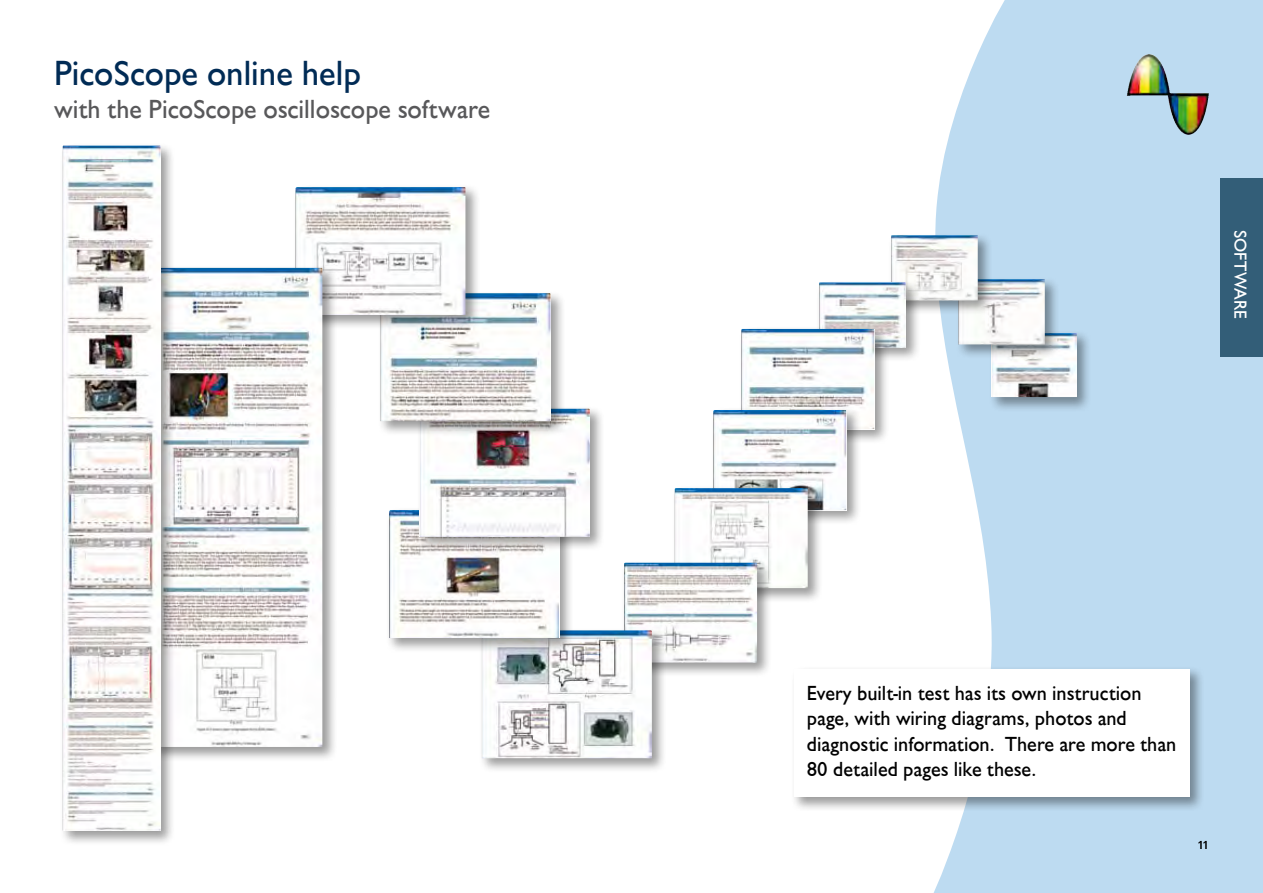
<style>
.page{position:relative;width:1263px;height:893px;background:#fff}
.page>*{position:absolute;margin:0;border:0;box-sizing:border-box;transform-origin:0 0}
.t1{font:500 36px "Chantilly";color:#002b55}
.t2{font:500 27px "Chantilly";color:#58585a}
.t3{font:500 21px/25.2px "Chantilly";color:#000}
.t4{font:500 18px "Chantilly";color:#fff}
.t5{font:12px "Chantilly";color:#000}
</style>
<div class="page">
<svg style="left:933px;top:0;width:330px;height:893px;background:#c2ddf1"></svg>
<div style="left:1220px;top:179px;width:43px;height:178px;background:#335e78"></div>
<div style="left:988px;top:330px;width:103px;height:82px;background:#000;opacity:.4"></div>
<img style="left:992px;top:333px;width:85px;height:64px">
<div style="left:955px;top:276px;width:104px;height:83px;background:#000;opacity:.4"></div>
<img style="left:958px;top:279px;width:87px;height:65px">
<div style="left:888px;top:232px;width:104px;height:83px;background:#000;opacity:.4"></div>
<img style="left:891px;top:235px;width:87px;height:65px">
<div style="left:816px;top:279px;width:104px;height:83px;background:#000;opacity:.4"></div>
<img style="left:819px;top:282px;width:87px;height:66px">
<div style="left:738px;top:325px;width:151px;height:119px;background:#000;opacity:.4"></div>
<img style="left:741px;top:329px;width:133px;height:100px">
<div style="left:710px;top:406px;width:151px;height:119px;background:#000;opacity:.4"></div>
<img style="left:713px;top:410px;width:133px;height:100px">
<div style="left:671px;top:485px;width:151px;height:118px;background:#000;opacity:.4"></div>
<img style="left:675px;top:488px;width:133px;height:100px">
<div style="left:621px;top:559px;width:151px;height:118px;background:#000;opacity:.4"></div>
<img style="left:624px;top:563px;width:133px;height:100px">
<div style="left:790px;top:665px;width:414px;height:146px;background:#000;opacity:.4"></div>
<div style="left:794px;top:669px;width:396px;height:128px;background:#fff"></div>
<div style="left:479px;top:627px;width:188px;height:146px;background:#000;opacity:.4"></div>
<img style="left:482px;top:630px;width:170px;height:128px">
<div style="left:386px;top:507px;width:188px;height:145px;background:#000;opacity:.4"></div>
<img style="left:389px;top:510px;width:170px;height:128px">
<div style="left:416px;top:405px;width:189px;height:146px;background:#000;opacity:.4"></div>
<img style="left:420px;top:409px;width:170px;height:128px">
<div style="left:377px;top:290px;width:189px;height:146px;background:#000;opacity:.4"></div>
<img style="left:381px;top:293px;width:169px;height:128px">
<div style="left:293px;top:184px;width:187px;height:145px;background:#000;opacity:.4"></div>
<img style="left:296px;top:187px;width:169px;height:128px">
<div style="left:149px;top:264px;width:188px;height:498px;background:#000;opacity:.4"></div>
<img style="left:175px;top:268px;width:147px;height:479px">
<div style="left:59px;top:142px;width:116px;height:703px;background:#000;opacity:.4"></div>
<img style="left:63px;top:146px;width:98px;height:684px">
<img style="left:1127px;top:54px;width:44px;height:56px">
<h1 class="t1" style="left:54px;top:54px;width:309px">PicoScope online help</h1>
<p class="t2" style="left:54px;top:94px;width:438px">with the PicoScope oscilloscope software</p>
<p class="t4" style="left:1250px;top:230px;width:90px;rotate:90deg">SOFTWARE</p>
<p class="t3" style="left:807px;top:681px;width:371px">Every built-in test has its own instruction page, with wiring diagrams, photos and diagnostic information. There are more than 80 detailed pages like these.</p>
<p class="t5" style="left:1197px;top:839px;width:13px">11</p>
</div>
